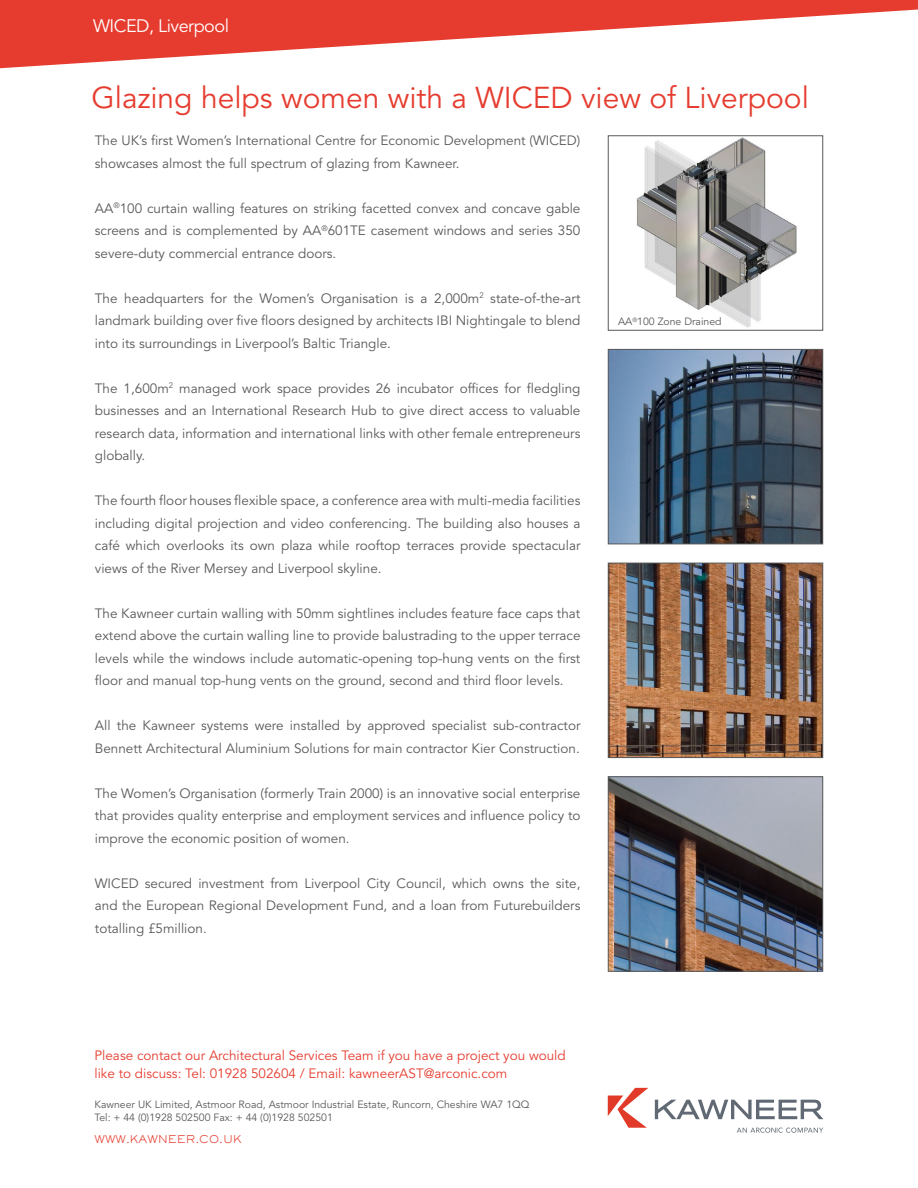
<style>
.page{position:relative;width:918px;height:1188px;background:#fff}
.page>*{position:absolute;margin:0;border:0;box-sizing:border-box;transform-origin:0 0}
.t1{font:30px "Avenir LT Std";color:#e63c2f}
.t2{font:18px "Avenir LT Std";letter-spacing:-.025em;color:#fff}
.t3{font:13.5px/22.5px "Avenir LT Std";color:#58595b;text-align:justify}
.t4{font:13.5px/18px "Avenir LT Std";color:#e63c2f}
.t5{font:10.5px/12.6px "Avenir LT Std";color:#58595b}
.t6{font:10.5px "Sackers Gothic Light AT";color:#e63c2f}
</style>
<div class="page">
<svg style="left:0;top:0;width:918px;height:68px;fill:#e63c2f"></svg>
<img style="left:610px;top:351px;width:211px;height:191px">
<div style="left:608px;top:349px;width:215px;height:195px;border:1px solid #58595b"></div>
<img style="left:610px;top:565px;width:211px;height:191px">
<div style="left:608px;top:563px;width:215px;height:195px;border:1px solid #58595b"></div>
<img style="left:610px;top:778px;width:211px;height:192px">
<div style="left:608px;top:776px;width:215px;height:196px;border:1px solid #58595b"></div>
<img style="left:636px;top:137px;width:161px;height:191px">
<div style="left:608px;top:135px;width:215px;height:196px;border:1px solid #58595b"></div>
<svg style="left:608px;top:1088px;width:40px;height:40px"></svg>
<svg style="left:655px;top:1100px;width:168px;height:19px"></svg>
<svg style="left:737px;top:1128px;width:86px;height:5px"></svg>
<h2 class="t2" style="left:93px;top:16px;width:138px">WICED, Liverpool</h2>
<h1 class="t1" style="left:92px;top:80px;width:719px">Glazing helps women with a WICED view of Liverpool</h1>
<p class="t3" style="left:95px;top:130px;width:487px">The UK’s first Women’s International Centre for Economic Development (WICED) showcases almost the full spectrum of glazing from Kawneer.</p>
<p class="t3" style="left:95px;top:197px;width:487px">AA<sup>®</sup>100 curtain walling features on striking facetted convex and concave gable screens and is complemented by AA<sup>®</sup>601TE casement windows and series 350 severe-duty commercial entrance doors.</p>
<p class="t3" style="left:95px;top:287px;width:487px">The headquarters for the Women’s Organisation is a 2,000m<sup>2</sup> state-of-the-art landmark building over five floors designed by architects IBI Nightingale to blend into its surroundings in Liverpool’s Baltic Triangle.</p>
<p class="t3" style="left:95px;top:377px;width:487px">The 1,600m<sup>2</sup> managed work space provides 26 incubator offices for fledgling businesses and an International Research Hub to give direct access to valuable research data, information and international links with other female entrepreneurs globally.</p>
<p class="t3" style="left:95px;top:490px;width:487px">The fourth floor houses flexible space, a conference area with multi-media facilities including digital projection and video conferencing. The building also houses a café which overlooks its own plaza while rooftop terraces provide spectacular views of the River Mersey and Liverpool skyline.</p>
<p class="t3" style="left:95px;top:602px;width:487px">The Kawneer curtain walling with 50mm sightlines includes feature face caps that extend above the curtain walling line to provide balustrading to the upper terrace levels while the windows include automatic-opening top-hung vents on the first floor and manual top-hung vents on the ground, second and third floor levels.</p>
<p class="t3" style="left:95px;top:715px;width:487px">All the Kawneer systems were installed by approved specialist sub-contractor<br>Bennett Architectural Aluminium Solutions for main contractor Kier Construction.</p>
<p class="t3" style="left:95px;top:782px;width:487px">The Women’s Organisation (formerly Train 2000) is an innovative social enterprise that provides quality enterprise and employment services and influence policy to improve the economic position of women.</p>
<p class="t3" style="left:95px;top:872px;width:487px">WICED secured investment from Liverpool City Council, which owns the site, and the European Regional Development Fund, and a loan from Futurebuilders totalling £5million.</p>
<p class="t5" style="left:618px;top:315px;width:105px">AA<sup>®</sup>100 Zone Drained</p>
<p class="t4" style="left:94px;top:1047px;width:473px">Please contact our Architectural Services Team if you have a project you would like to discuss: Tel: 01928 502604 / Email: kawneerAST@arconic.com</p>
<p class="t5" style="left:94px;top:1099px;width:437px">Kawneer UK Limited, Astmoor Road, Astmoor Industrial Estate, Runcorn, Cheshire WA7 1QQ<br>Tel: + 44 (0)1928 502500 Fax: + 44 (0)1928 502501</p>
<p class="t6" style="left:94px;top:1132px;width:149px">WWW.KAWNEER.CO.UK</p>
</div>
